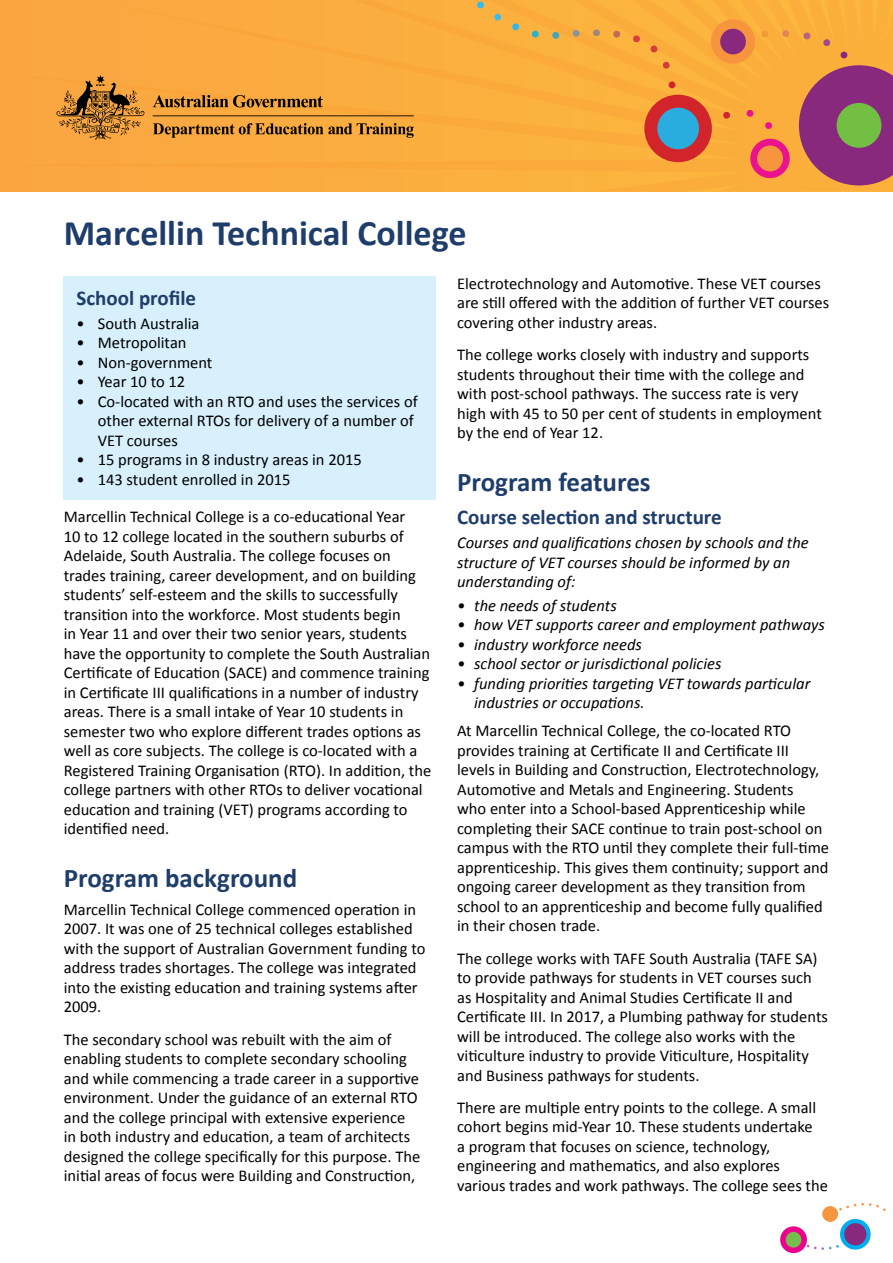
<style>
.page{position:relative;width:893px;height:1263px;background:#fff}
.page>*{position:absolute;margin:0;border:0;box-sizing:border-box;transform-origin:0 0}
.Heading_1{font:700 36px "Calibri";color:#1e3d6b}
.Heading_2{font:700 27px "Calibri";color:#1e3d6b}
.Heading_3{font:700 21px "Calibri";color:#1e3d6b}
.Body{font:16.5px/19.5px "Calibri";color:#000}
.Explanatory_text{font:italic 16.5px/19.5px "Calibri";color:#000}
</style>
<div class="page">
<div style="left:0;top:0;width:893px;height:191px;background:#fbad3f"></div>
<svg style="left:56px;top:75px;width:358px;height:65px;background:#d69136"></svg>
<div style="left:644px;top:95px;width:68px;height:67px;background:#d2242b;border-radius:50%"></div>
<div style="left:657px;top:108px;width:42px;height:41px;background:#29acde;border-radius:50%"></div>
<svg style="left:668px;top:81px;width:8px;height:8px"></svg>
<svg style="left:765px;top:122px;width:7px;height:7px"></svg>
<svg style="left:840px;top:51px;width:8px;height:8px"></svg>
<svg style="left:823px;top:39px;width:8px;height:7px"></svg>
<svg style="left:803px;top:32px;width:8px;height:8px"></svg>
<svg style="left:782px;top:30px;width:8px;height:7px"></svg>
<svg style="left:761px;top:30px;width:8px;height:8px"></svg>
<svg style="left:746px;top:110px;width:8px;height:7px"></svg>
<svg style="left:723px;top:111px;width:7px;height:8px"></svg>
<svg style="left:662px;top:61px;width:8px;height:8px"></svg>
<svg style="left:650px;top:45px;width:8px;height:8px"></svg>
<svg style="left:633px;top:35px;width:7px;height:8px"></svg>
<svg style="left:613px;top:30px;width:8px;height:8px"></svg>
<svg style="left:593px;top:29px;width:7px;height:8px"></svg>
<svg style="left:572px;top:30px;width:8px;height:7px"></svg>
<svg style="left:552px;top:32px;width:8px;height:7px"></svg>
<svg style="left:531px;top:30px;width:8px;height:8px"></svg>
<svg style="left:512px;top:23px;width:8px;height:8px"></svg>
<svg style="left:494px;top:13px;width:8px;height:8px"></svg>
<svg style="left:477px;top:1px;width:7px;height:8px"></svg>
<div style="left:750px;top:139px;width:40px;height:39px;background:#ea128d;border-radius:50%"></div>
<div style="left:757px;top:146px;width:26px;height:25px;background:#f7953e;border-radius:50%"></div>
<div style="left:711px;top:19px;width:44px;height:45px;background:#f7943e;border-radius:50%"></div>
<div style="left:720px;top:29px;width:26px;height:25px;background:#89297d;border-radius:50%"></div>
<svg style="left:799px;top:65px;width:94px;height:120px;background:#9e4270"></svg>
<div style="left:837px;top:103px;width:44px;height:45px;background:#72bf44;border-radius:50%"></div>
<svg style="left:780px;top:1226px;width:27px;height:27px"></svg>
<div style="left:786px;top:1232px;width:15px;height:15px;background:#75be4e;border-radius:50%"></div>
<svg style="left:807px;top:1245px;width:32px;height:5px"></svg>
<svg style="left:839px;top:1203px;width:47px;height:8px"></svg>
<div style="left:822px;top:1206px;width:16px;height:16px;background:#f7943e;border-radius:50%"></div>
<svg style="left:840px;top:1219px;width:31px;height:30px"></svg>
<div style="left:844px;top:1223px;width:22px;height:22px;background:#89297d;border-radius:50%"></div>
<div style="left:64px;top:276px;width:372px;height:224px;background:#d7f0fc"></div>
<p class="Heading_1" style="left:64px;top:210px;width:404px">Marcellin Technical College</p>
<p class="Heading_3" style="left:77px;top:284px;width:121px">School profile</p>
<p class="Body" style="left:77px;top:313px;width:124px">• South Australia</p>
<p class="Body" style="left:77px;top:333px;width:112px">• Metropolitan</p>
<p class="Body" style="left:77px;top:352px;width:137px">• Non-government</p>
<p class="Body" style="left:77px;top:372px;width:110px">• Year 10 to 12</p>
<p class="Body" style="left:98px;top:391px;width:321px;text-indent:-21px">• Co-located with an RTO and uses the services of other external RTOs for delivery of a number of<br>VET courses</p>
<p class="Body" style="left:77px;top:450px;width:287px">• 15 programs in 8 industry areas in 2015</p>
<p class="Body" style="left:77px;top:469px;width:216px">• 143 student enrolled in 2015</p>
<p class="Body" style="left:64px;top:507px;width:369px">Marcellin Technical College is a co-educational Year<br>10 to 12 college located in the southern suburbs of Adelaide, South Australia. The college focuses on trades training, career development, and on building students’ self-esteem and the skills to successfully transition into the workforce. Most students begin<br>in Year 11 and over their two senior years, students have the opportunity to complete the South Australian Certificate of Education (SACE) and commence training in Certificate III qualifications in a number of industry areas. There is a small intake of Year 10 students in semester two who explore different trades options as well as core subjects. The college is co-located with a Registered Training Organisation (RTO). In addition, the college partners with other RTOs to deliver vocational education and training (VET) programs according to identified need.</p>
<p class="Heading_2" style="left:64px;top:860px;width:235px">Program background</p>
<p class="Body" style="left:64px;top:899px;width:363px">Marcellin Technical College commenced operation in 2007. It was one of 25 technical colleges established with the support of Australian Government funding to address trades shortages. The college was integrated into the existing education and training systems after 2009.</p>
<p class="Body" style="left:64px;top:1029px;width:358px">The secondary school was rebuilt with the aim of enabling students to complete secondary schooling and while commencing a trade career in a supportive environment. Under the guidance of an external RTO and the college principal with extensive experience in both industry and education, a team of architects designed the college specifically for this purpose. The initial areas of focus were Building and Construction,</p>
<p class="Body" style="left:457px;top:274px;width:374px">Electrotechnology and Automotive. These VET courses are still offered with the addition of further VET courses covering other industry areas.</p>
<p class="Body" style="left:457px;top:345px;width:366px">The college works closely with industry and supports students throughout their time with the college and with post-school pathways. The success rate is very high with 45 to 50 per cent of students in employment by the end of Year 12.</p>
<p class="Heading_2" style="left:457px;top:464px;width:195px">Program features</p>
<p class="Heading_3" style="left:457px;top:504px;width:266px">Course selection and structure</p>
<p class="Explanatory_text" style="left:457px;top:532px;width:353px">Courses and qualifications chosen by schools and the structure of VET courses should be informed by an understanding of:</p>
<p class="Explanatory_text" style="left:457px;top:595px;width:161px">• the needs of students</p>
<p class="Explanatory_text" style="left:457px;top:614px;width:369px">• how VET supports career and employment pathways</p>
<p class="Explanatory_text" style="left:457px;top:634px;width:186px">• industry workforce needs</p>
<p class="Explanatory_text" style="left:457px;top:653px;width:266px">• school sector or jurisdictional policies</p>
<p class="Explanatory_text" style="left:474px;top:673px;width:338px;text-indent:-17px">• funding priorities targeting VET towards particular industries or occupations.</p>
<p class="Body" style="left:457px;top:721px;width:374px">At Marcellin Technical College, the co-located RTO provides training at Certificate II and Certificate III levels in Building and Construction, Electrotechnology, Automotive and Metals and Engineering. Students<br>who enter into a School-based Apprenticeship while completing their SACE continue to train post-school on campus with the RTO until they complete their full-time apprenticeship. This gives them continuity; support and ongoing career development as they transition from school to an apprenticeship and become fully qualified in their chosen trade.</p>
<p class="Body" style="left:457px;top:948px;width:372px">The college works with TAFE South Australia (TAFE SA) to provide pathways for students in VET courses such as Hospitality and Animal Studies Certificate II and Certificate III. In 2017, a Plumbing pathway for students will be introduced. The college also works with the viticulture industry to provide Viticulture, Hospitality and Business pathways for students.</p>
<p class="Body" style="left:457px;top:1098px;width:372px">There are multiple entry points to the college. A small cohort begins mid-Year 10. These students undertake<br>a program that focuses on science, technology, engineering and mathematics, and also explores various trades and work pathways. The college sees the</p>
</div>
